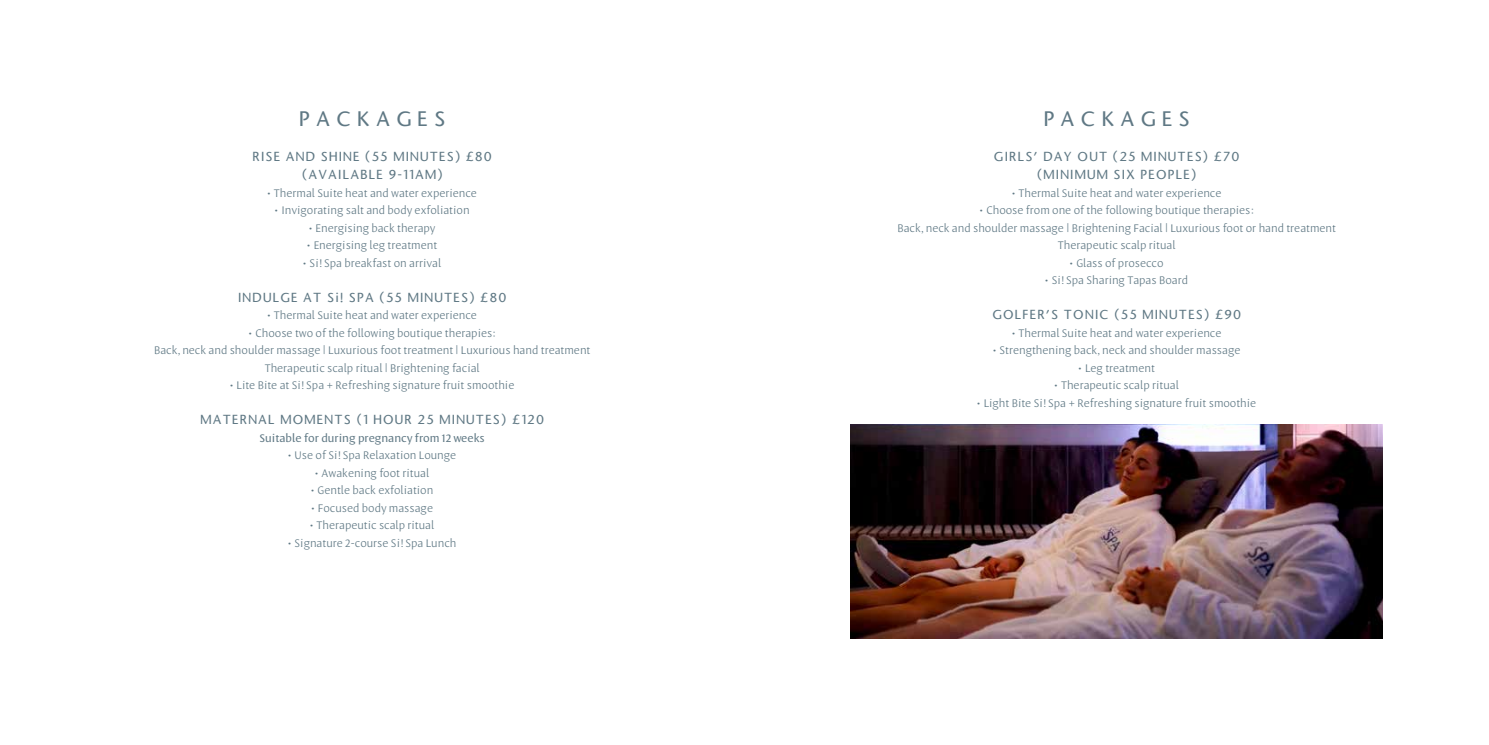
<style>
.page{position:relative;width:1489px;height:745px;background:#fff}
.page>*{position:absolute;margin:0;border:0;box-sizing:border-box;transform-origin:0 0}
.t1{font:500 20px "Stone Sans";letter-spacing:.31em;color:#5f7884}
.t2{font:300 12.5px/17.5px "Leksa Sans";color:#5f7884;text-align:center}
.t3{font:500 12.5px/17.5px "Stone Sans";letter-spacing:.1em;color:#5f7884;text-align:center}
.t4{font:12.5px "Leksa Sans";color:#5f7884}
</style>
<div class="page">
<img style="left:850px;top:424px;width:532px;height:214px">
<h1 class="t1" style="left:299px;top:106px;width:148px">PACKAGES</h1>
<p class="t3" style="left:252px;top:148px;width:241px">RISE AND SHINE (55 MINUTES) £80 (AVAILABLE 9-11AM)</p>
<p class="t2" style="left:267px;top:184px;width:211px">• Thermal Suite heat and water experience</p>
<p class="t2" style="left:275px;top:201px;width:196px">• Invigorating salt and body exfoliation</p>
<p class="t2" style="left:309px;top:219px;width:128px">• Energising back therapy</p>
<p class="t2" style="left:307px;top:236px;width:131px">• Energising leg treatment</p>
<p class="t2" style="left:303px;top:254px;width:140px">• Si! Spa breakfast on arrival</p>
<p class="t3" style="left:238px;top:288px;width:270px">INDULGE AT Si! SPA (55 MINUTES) £80</p>
<p class="t2" style="left:267px;top:306px;width:211px">• Thermal Suite heat and water experience</p>
<p class="t2" style="left:154px;top:324px;width:438px">• Choose two of the following boutique therapies:<br>Back, neck and shoulder massage | Luxurious foot treatment | Luxurious hand treatment<br>Therapeutic scalp ritual | Brightening facial</p>
<p class="t2" style="left:230px;top:376px;width:286px">• Lite Bite at Si! Spa + Refreshing signature fruit smoothie</p>
<p class="t3" style="left:200px;top:411px;width:345px">MATERNAL MOMENTS (1 HOUR 25 MINUTES) £120</p>
<p class="t4" style="left:259px;top:430px;width:227px">Suitable for during pregnancy from 12 weeks</p>
<p class="t2" style="left:288px;top:446px;width:170px">• Use of Si! Spa Relaxation Lounge</p>
<p class="t2" style="left:315px;top:464px;width:116px">• Awakening foot ritual</p>
<p class="t2" style="left:311px;top:481px;width:124px">• Gentle back exfoliation</p>
<p class="t2" style="left:311px;top:499px;width:123px">• Focused body massage</p>
<p class="t2" style="left:310px;top:516px;width:126px">• Therapeutic scalp ritual</p>
<p class="t2" style="left:288px;top:534px;width:170px">• Signature 2-course Si! Spa Lunch</p>
<h1 class="t1" style="left:1043px;top:106px;width:147px">PACKAGES</h1>
<p class="t3" style="left:993px;top:148px;width:247px">GIRLS’ DAY OUT (25 MINUTES) £70 (MINIMUM SIX PEOPLE)</p>
<p class="t2" style="left:1011px;top:184px;width:211px">• Thermal Suite heat and water experience</p>
<p class="t2" style="left:897px;top:201px;width:440px">• Choose from one of the following boutique therapies:<br>Back, neck and shoulder massage | Brightening Facial | Luxurious foot or hand treatment<br>Therapeutic scalp ritual</p>
<p class="t2" style="left:1069px;top:254px;width:95px">• Glass of prosecco</p>
<p class="t2" style="left:1045px;top:271px;width:144px">• Si! Spa Sharing Tapas Board</p>
<p class="t3" style="left:992px;top:306px;width:250px">GOLFER’S TONIC (55 MINUTES) £90</p>
<p class="t2" style="left:1011px;top:324px;width:211px">• Thermal Suite heat and water experience</p>
<p class="t2" style="left:993px;top:341px;width:249px">• Strengthening back, neck and shoulder massage</p>
<p class="t2" style="left:1078px;top:359px;width:78px">• Leg treatment</p>
<p class="t2" style="left:1054px;top:376px;width:126px">• Therapeutic scalp ritual</p>
<p class="t2" style="left:977px;top:394px;width:280px">• Light Bite Si! Spa + Refreshing signature fruit smoothie</p>
</div>
